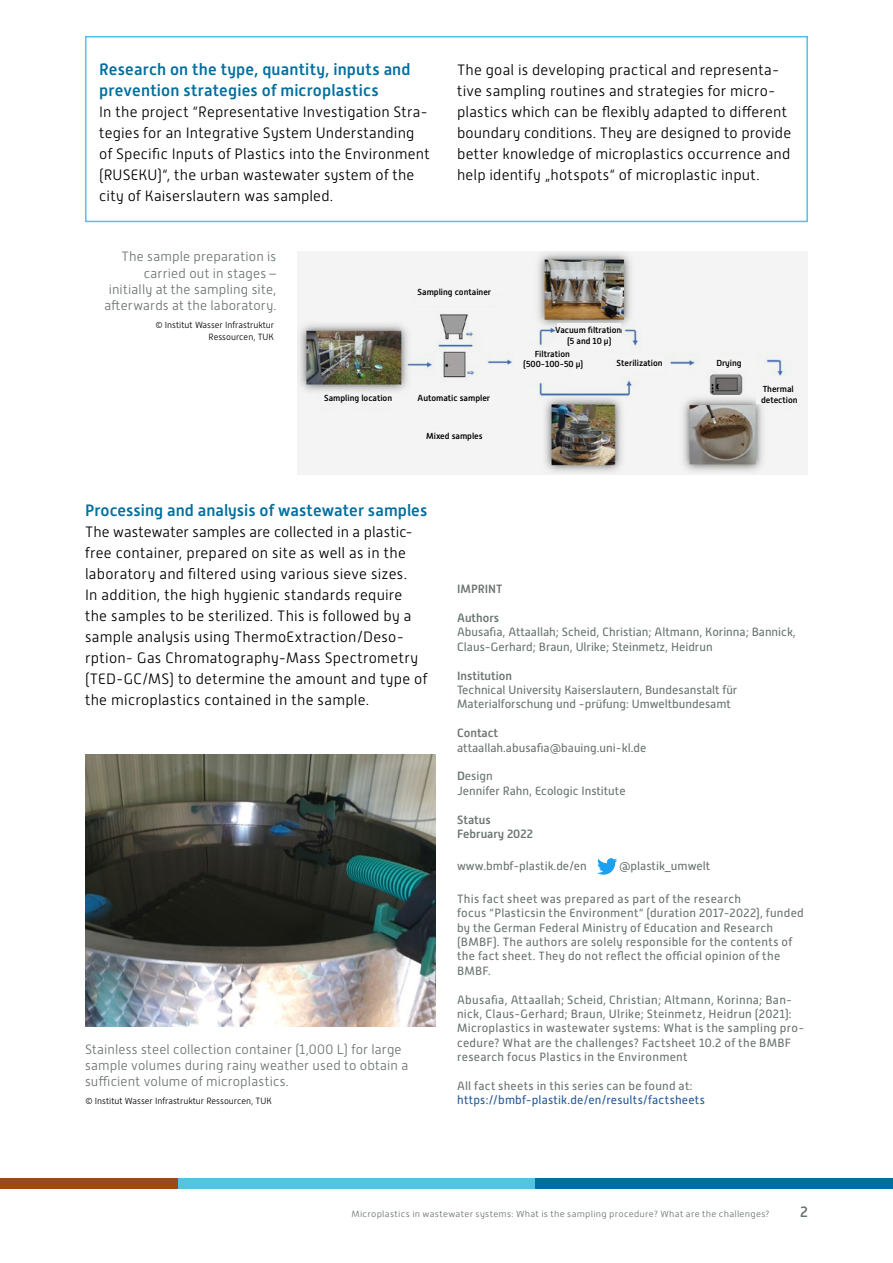
<style>
.page{position:relative;width:893px;height:1263px;background:#fff}
.page>*{position:absolute;margin:0;border:0;box-sizing:border-box;transform-origin:0 0}
.t1{font:500 16.5px/21px "Alwyn New";letter-spacing:.01em;color:#006f9f}
.t2{font:300 15px/21px "Alwyn New";letter-spacing:.015em;color:#000}
.t3{font:500 15px "Alwyn New";color:#6a7472}
.t4{font:300 13.5px/16.2px "Alwyn New";letter-spacing:.01em;color:#6a7472;text-align:right}
.t5{font:12px/14.4px "Alwyn New";letter-spacing:.02em;color:#6a7472}
.t6{font:12px/14.4px "Alwyn New";color:#6a7472}
.t7{font:500 12px/14.4px "Alwyn New";color:#6a7472}
.t8{font:12px "Alwyn New";letter-spacing:.015em;color:#275b9b}
.t9{font:300 9px/12px "Alwyn New";color:#000;text-align:right}
.t10{font:300 9px "Alwyn New";letter-spacing:.03em;color:#6a7472;scale:1.07 1}
.t11{font:500 8.7px/10.5px "Alwyn New";color:#000;text-align:center}
.s1{font-weight:500}
</style>
<div class="page">
<div style="left:0;top:1178px;width:179px;height:10px;background:#9e4915"></div>
<div style="left:179px;top:1178px;width:357px;height:10px;background:#55c2e4"></div>
<div style="left:536px;top:1178px;width:357px;height:10px;background:#006f9f"></div>
<div style="left:85px;top:36px;width:723px;height:186px;border:2px solid #55c2e4"></div>
<svg style="left:597px;top:858px;width:20px;height:17px"></svg>
<img style="left:85px;top:755px;width:351px;height:271px">
<img style="left:298px;top:251px;width:510px;height:223px">
<div style="left:322px;top:395px;width:72px;height:8px;background:#f3f4f3"></div>
<div style="left:416px;top:296px;width:87px;height:9px;background:#f3f4f3"></div>
<div style="left:425px;top:386px;width:61px;height:26px;background:#f3f4f3"></div>
<div style="left:425px;top:429px;width:56px;height:17px;background:#f3f4f3"></div>
<div style="left:513px;top:348px;width:55px;height:34px;background:#f3f4f3"></div>
<div style="left:557px;top:324px;width:64px;height:27px;background:#f3f4f3"></div>
<div style="left:617px;top:357px;width:47px;height:15px;background:#f3f4f3"></div>
<div style="left:704px;top:357px;width:49px;height:12px;background:#f3f4f3"></div>
<div style="left:756px;top:382px;width:48px;height:21px;background:#f3f4f3"></div>
<p class="t1" style="left:99px;top:59px;width:313px">Research on the type, quantity, inputs and prevention strategies of microplastics</p>
<p class="t2" style="left:99px;top:101px;width:332px">In the project “Representative Investigation Stra&shy;tegies for an Integrative System Understanding of Specific Inputs of Plastics into the Environment (RUSEKU)“, the urban wastewater system of the city of Kaiserslautern was sampled.</p>
<p class="t2" style="left:457px;top:59px;width:336px">The goal is developing practical and representa&shy;tive sampling routines and strategies for micro&shy;plastics which can be flexibly adapted to different boundary conditions. They are designed to provide better knowledge of microplastics occurrence and help identify „hotspots“ of microplastic input.</p>
<p class="t4" style="left:104px;top:249px;width:173px">The sample preparation is carried out in stages – initially at the sampling site, afterwards at the laboratory.</p>
<p class="t9" style="left:155px;top:319px;width:120px">© Institut Wasser Infrastruktur<br>Ressourcen, TUK</p>
<p class="t11" style="left:418px;top:287px;width:75px">Sampling container</p>
<p class="t11" style="left:324px;top:393px;width:69px">Sampling location</p>
<p class="t11" style="left:418px;top:393px;width:74px">Automatic sampler</p>
<p class="t11" style="left:426px;top:430px;width:58px">Mixed samples</p>
<p class="t11" style="left:555px;top:325px;width:68px">Vacuum filtration (5 and 10 µ)</p>
<p class="t11" style="left:523px;top:349px;width:62px">Filtration (500-100-50 µ)</p>
<p class="t11" style="left:617px;top:358px;width:48px">Sterilization</p>
<p class="t11" style="left:716px;top:358px;width:27px">Drying</p>
<p class="t11" style="left:761px;top:384px;width:38px;text-align:left">Thermal detection</p>
<p class="t1" style="left:85px;top:500px;width:344px">Processing and analysis of wastewater samples</p>
<p class="t2" style="left:85px;top:521px;width:344px">The wastewater samples are collected in a plastic-- free container, prepared on site as well as in the laboratory and filtered using various sieve sizes.<br>In addition, the high hygienic standards require the samples to be sterilized. This is followed by a sample analysis using ThermoExtraction/Deso&shy;rption- Gas Chromatography-Mass Spectrometry (TED-GC/MS) to determine the amount and type of the microplastics contained in the sample.</p>
<p class="t4" style="left:85px;top:1041px;width:325px;text-align:left">Stainless steel collection container (1,000 L) for large sample volumes during rainy weather used to obtain a sufficient volume of microplastics.</p>
<p class="t9" style="left:85px;top:1095px;width:188px">© Institut Wasser Infrastruktur Ressourcen, TUK</p>
<p class="t7" style="left:457px;top:582px;width:47px">IMPRINT</p>
<p class="t7" style="left:457px;top:611px;width:44px">Authors</p>
<p class="t6" style="left:457px;top:625px;width:340px">Abusafia, Attaallah; Scheid, Christian; Altmann, Korinna; Bannick,<br>Claus-Gerhard; Braun, Ulrike; Steinmetz, Heidrun</p>
<p class="t7" style="left:457px;top:668px;width:56px">Institution</p>
<p class="t6" style="left:457px;top:683px;width:282px">Technical University Kaiserslautern, Bundesanstalt für<br>Materialforschung und -prüfung: Umweltbundesamt</p>
<p class="t7" style="left:457px;top:726px;width:43px">Contact</p>
<p class="t6" style="left:457px;top:740px;width:191px">attaallah.abusafia@bauing.uni-kl.de</p>
<p class="t6" style="left:457px;top:769px;width:170px"><span class="s1">D</span>esign<br>Jennifer Rahn, Ecologic Institute</p>
<p class="t7" style="left:457px;top:812px;width:77px">Status<br>February 2022</p>
<p class="t6" style="left:457px;top:859px;width:131px">www.bmbf-plastik.de/en</p>
<p class="t6" style="left:619px;top:859px;width:92px">@plastik_umwelt</p>
<p class="t5" style="left:457px;top:891px;width:348px">This fact sheet was prepared as part of the research<br>focus “Plasticsin the Environment“ (duration 2017-2022), funded by the German Federal Ministry of Education and Research (BMBF). The authors are solely responsible for the contents of the fact sheet. They do not reflect the official opinion of the BMBF.</p>
<p class="t5" style="left:457px;top:992px;width:349px">Abusafia, Attaallah; Scheid, Christian; Altmann, Korinna; Ban&shy;nick, Claus-Gerhard; Braun, Ulrike; Steinmetz, Heidrun (2021):<br>Microplastics in wastewater systems: What is the sampling pro&shy;cedure? What are the challenges? Factsheet 10.2 of the BMBF research focus Plastics in the Environment</p>
<p class="t5" style="left:457px;top:1079px;width:237px">All fact sheets in this series can be found at:</p>
<p class="t8" style="left:457px;top:1093px;width:249px">https://bmbf-plastik.de/en/results/factsheets</p>
<p class="t10" style="left:352px;top:1208px;width:392px">Microplastics in wastewater systems: What is the sampling procedure? What are the challenges?</p>
<p class="t3" style="left:800px;top:1203px;width:9px">2</p>
</div>
